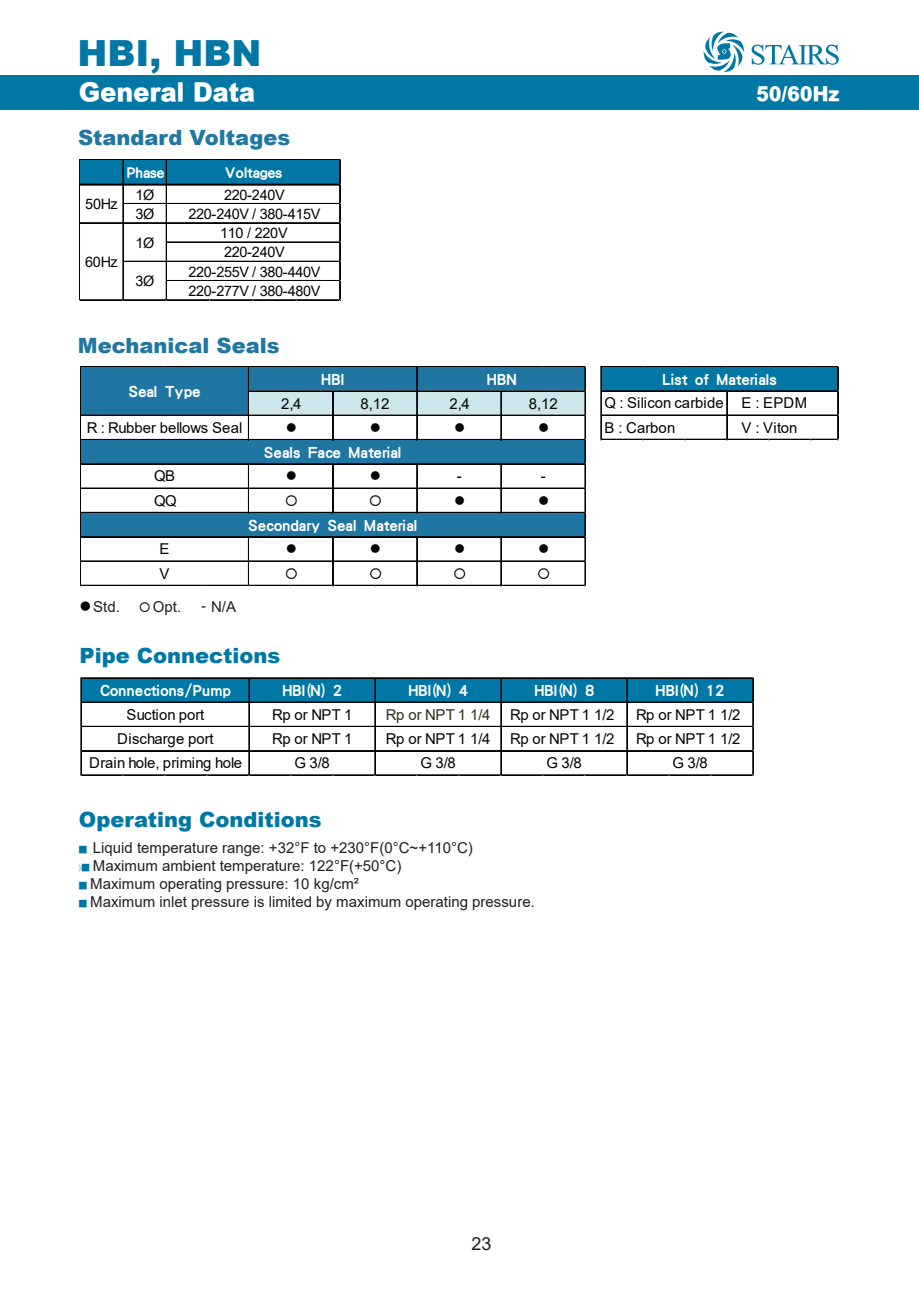
<style>
.page{position:relative;width:919px;height:1289px;background:#fff}
.page>*{position:absolute;margin:0;border:0;box-sizing:border-box;transform-origin:0 0}
.t1{font:900 36px "Arial";color:#0077a5}
.t2{font:27px "DF Hei UB HKP BF";color:#fff}
.t3{font:900 21px "Arial";color:#0077a5}
.t4{font:900 21px "Arial";color:#2276a2}
.t5{font:21px "DF Hei UB HKP BF";color:#fff}
.t6{font:18px "Arial";color:#231f20}
.t7{font:15px/18px "Arial";color:#231f20}
.t8{font:800 15px "Han Wang Hei";letter-spacing:.005em;color:#fff}
.t9{font:15px/24.3px "Arial";letter-spacing:.005em;color:#030303}
.t10{font:15px "Wingdings";color:#030303}
.t11{font:14.85px/24.3px "Arial";letter-spacing:.005em;color:#030303}
.t12{font:14.85px/24.3px "Arial";letter-spacing:-.015em;color:#030303;text-align:center}
.t13{font:800 14.85px "Han Wang Hei";letter-spacing:.015em;color:#fff}
.t14{font:14.85px "Arial";letter-spacing:-.015em;color:#2d2f16}
.t15{font:14.4px/19.2px "Arial";letter-spacing:-.02em;color:#030303}
.t16{font:800 14.4px "Han Wang Hei";letter-spacing:-.015em;color:#fff}
.s1{color:#030303}
.s2{font-family:"P Ming Li U";font-size:16.5px;color:#030303}
.s3{font-family:"Adobe Ming Std";font-weight:300;font-size:9px;color:#0077a5}
</style>
<div class="page">
<div style="left:0;top:75px;width:918px;height:35px;background:#0077a5"></div>
<svg style="left:703px;top:31px;width:41px;height:41px"></svg>
<svg style="left:751px;top:44px;width:87px;height:21px"></svg>
<div style="left:80px;top:160px;width:260px;height:25px;background:#0077a5"></div>
<hr style="left:80px;top:159px;width:260px;height:1px;background:#030303">
<hr style="left:80px;top:184px;width:260px;height:1px;background:#030303">
<hr style="left:124px;top:203px;width:216px;height:1px;background:#030303">
<hr style="left:80px;top:222px;width:260px;height:1px;background:#030303">
<hr style="left:80px;top:223px;width:260px;height:1px;background:#030303">
<hr style="left:167px;top:242px;width:173px;height:1px;background:#030303">
<hr style="left:124px;top:261px;width:216px;height:1px;background:#030303">
<hr style="left:167px;top:280px;width:173px;height:1px;background:#030303">
<hr style="left:79px;top:159px;width:1px;height:142px;background:#030303">
<hr style="left:123px;top:160px;width:1px;height:141px;background:#030303">
<hr style="left:166px;top:160px;width:1px;height:141px;background:#030303">
<hr style="left:80px;top:299px;width:260px;height:1px;background:#030303">
<hr style="left:80px;top:300px;width:260px;height:1px;background:#030303">
<hr style="left:339px;top:160px;width:1px;height:141px;background:#030303">
<div style="left:82px;top:678px;width:671px;height:25px;background:#0077a5"></div>
<hr style="left:82px;top:677px;width:671px;height:1px;background:#030303">
<hr style="left:82px;top:701px;width:671px;height:1px;background:#030303">
<hr style="left:82px;top:702px;width:671px;height:1px;background:#030303">
<hr style="left:82px;top:726px;width:671px;height:1px;background:#030303">
<hr style="left:82px;top:750px;width:671px;height:1px;background:#030303">
<hr style="left:81px;top:677px;width:1px;height:98px;background:#030303">
<hr style="left:248px;top:678px;width:1px;height:97px;background:#030303">
<hr style="left:249px;top:678px;width:1px;height:97px;background:#030303">
<hr style="left:374px;top:678px;width:1px;height:97px;background:#030303">
<hr style="left:375px;top:678px;width:1px;height:97px;background:#030303">
<hr style="left:500px;top:678px;width:1px;height:97px;background:#030303">
<hr style="left:626px;top:678px;width:1px;height:97px;background:#030303">
<hr style="left:82px;top:774px;width:671px;height:1px;background:#030303">
<hr style="left:752px;top:678px;width:1px;height:97px;background:#030303">
<div style="left:601px;top:367px;width:237px;height:24px;background:#0077a5"></div>
<hr style="left:601px;top:366px;width:237px;height:1px;background:#030303">
<hr style="left:601px;top:390px;width:237px;height:1px;background:#030303">
<hr style="left:601px;top:391px;width:237px;height:1px;background:#030303">
<hr style="left:601px;top:415px;width:237px;height:1px;background:#030303">
<hr style="left:600px;top:366px;width:1px;height:74px;background:#030303">
<hr style="left:726px;top:391px;width:1px;height:49px;background:#030303">
<hr style="left:601px;top:439px;width:237px;height:1px;background:#030303">
<hr style="left:837px;top:367px;width:1px;height:73px;background:#030303">
<div style="left:81px;top:367px;width:505px;height:25px;background:#2076a2"></div>
<div style="left:81px;top:391px;width:168px;height:25px;background:#2076a2"></div>
<div style="left:248px;top:391px;width:338px;height:25px;background:#cde6ec"></div>
<div style="left:81px;top:439px;width:505px;height:25px;background:#2076a2"></div>
<div style="left:81px;top:512px;width:505px;height:25px;background:#2076a2"></div>
<hr style="left:81px;top:366px;width:505px;height:1px;background:#030303">
<hr style="left:249px;top:390px;width:337px;height:1px;background:#030303">
<hr style="left:249px;top:391px;width:337px;height:1px;background:#030303">
<hr style="left:81px;top:415px;width:505px;height:1px;background:#030303">
<hr style="left:81px;top:439px;width:505px;height:1px;background:#030303">
<hr style="left:248px;top:367px;width:1px;height:73px;background:#030303">
<hr style="left:332px;top:392px;width:1px;height:48px;background:#030303">
<hr style="left:416px;top:367px;width:1px;height:73px;background:#030303">
<hr style="left:500px;top:392px;width:1px;height:48px;background:#030303">
<hr style="left:81px;top:463px;width:505px;height:1px;background:#030303">
<hr style="left:81px;top:488px;width:505px;height:1px;background:#030303">
<hr style="left:81px;top:512px;width:505px;height:1px;background:#030303">
<hr style="left:248px;top:464px;width:1px;height:49px;background:#030303">
<hr style="left:332px;top:464px;width:1px;height:49px;background:#030303">
<hr style="left:416px;top:464px;width:1px;height:49px;background:#030303">
<hr style="left:500px;top:464px;width:1px;height:49px;background:#030303">
<hr style="left:81px;top:536px;width:505px;height:1px;background:#030303">
<hr style="left:81px;top:560px;width:505px;height:1px;background:#030303">
<hr style="left:81px;top:561px;width:505px;height:1px;background:#030303">
<hr style="left:80px;top:366px;width:1px;height:220px;background:#030303">
<hr style="left:248px;top:537px;width:1px;height:49px;background:#030303">
<hr style="left:332px;top:537px;width:1px;height:49px;background:#030303">
<hr style="left:416px;top:537px;width:1px;height:49px;background:#030303">
<hr style="left:500px;top:537px;width:1px;height:49px;background:#030303">
<hr style="left:81px;top:585px;width:505px;height:1px;background:#030303">
<hr style="left:584px;top:367px;width:1px;height:219px;background:#030303">
<hr style="left:585px;top:367px;width:1px;height:219px;background:#030303">
<h1 class="t1" style="left:77px;top:27px;width:185px">HBI, HBN</h1>
<h2 class="t2" style="left:79px;top:78px;width:178px">General Data</h2>
<h3 class="t5" style="left:756px;top:83px;width:85px">50/60Hz</h3>
<h3 class="t4" style="left:78px;top:123px;width:214px">Standard Voltages</h3>
<p class="t16" style="left:127px;top:165px;width:39px">Phase</p>
<p class="t15" style="left:135px;top:185px;width:20px">1Ø<br>3Ø</p>
<p class="t15" style="left:135px;top:233px;width:20px">1Ø</p>
<p class="t15" style="left:85px;top:252px;width:34px">60Hz</p>
<p class="t15" style="left:135px;top:271px;width:20px">3Ø</p>
<p class="t16" style="left:225px;top:165px;width:59px">Voltages</p>
<p class="t15" style="left:188px;top:204px;width:134px">220-240V / 380-415V</p>
<p class="t15" style="left:224px;top:185px;width:62px">220-240V</p>
<p class="t15" style="left:220px;top:223px;width:69px">110 / 220V<br>220-240V</p>
<p class="t15" style="left:188px;top:281px;width:134px">220-277V / 380-480V</p>
<p class="t15" style="left:85px;top:194px;width:34px">50Hz</p>
<p class="t15" style="left:188px;top:262px;width:134px">220-255V / 380-440V</p>
<h3 class="t4" style="left:78px;top:330px;width:203px">Mechanical Seals</h3>
<p class="t8" style="left:129px;top:384px;width:73px">Seal Type</p>
<p class="t9" style="left:87px;top:415px;width:157px">R : Rubber bellows Seal</p>
<p class="t9" style="left:154px;top:464px;width:24px">QB<br>QQ</p>
<p class="t8" style="left:321px;top:372px;width:25px">HBI</p>
<p class="t8" style="left:487px;top:372px;width:31px">HBN</p>
<p class="t9" style="left:281px;top:391px;width:22px">2,4</p>
<p class="t9" style="left:360px;top:391px;width:30px">8,12</p>
<p class="t9" style="left:449px;top:391px;width:22px">2,4</p>
<p class="t9" style="left:529px;top:391px;width:30px">8,12</p>
<p class="t10" style="left:454px;top:419px;width:13px">●</p>
<p class="t10" style="left:538px;top:419px;width:13px">●</p>
<p class="t10" style="left:286px;top:468px;width:13px">●</p>
<p class="t10" style="left:370px;top:468px;width:13px">●</p>
<p class="t9" style="left:457px;top:464px;width:6px">-</p>
<p class="t9" style="left:541px;top:464px;width:6px">-</p>
<p class="t10" style="left:286px;top:419px;width:13px">●</p>
<p class="t10" style="left:370px;top:419px;width:13px">●</p>
<p class="t8" style="left:264px;top:445px;width:138px">Seals Face Material</p>
<p class="t10" style="left:454px;top:492px;width:13px">●</p>
<p class="t10" style="left:538px;top:492px;width:13px">●</p>
<p class="t8" style="left:248px;top:517px;width:170px">Secondary Seal Material</p>
<p class="t9" style="left:160px;top:537px;width:11px">E</p>
<p class="t10" style="left:286px;top:541px;width:13px">●</p>
<p class="t10" style="left:370px;top:541px;width:13px">●</p>
<p class="t10" style="left:454px;top:541px;width:13px">●</p>
<p class="t10" style="left:538px;top:541px;width:13px">●</p>
<p class="t9" style="left:160px;top:561px;width:11px">V</p>
<p class="t7" style="left:79px;top:597px;width:42px"><span class="s1">●</span>Std.</p>
<p class="t7" style="left:139px;top:597px;width:99px"><span class="s1">○</span> Opt. <span class="s2">-</span> N/A</p>
<h3 class="t3" style="left:80px;top:640px;width:202px">Pipe Connections</h3>
<p class="t13" style="left:662px;top:372px;width:116px">List of Materials</p>
<p class="t11" style="left:741px;top:391px;width:67px">E : EPDM<br>V : Viton</p>
<p class="t11" style="left:604px;top:391px;width:121px">Q : Silicon carbide<br>B : Carbon</p>
<p class="t13" style="left:99px;top:683px;width:133px">Connections/Pump</p>
<p class="t13" style="left:534px;top:683px;width:61px">HBI(N) 8</p>
<p class="t11" style="left:89px;top:702px;width:154px;text-align:center">Suction port<br>Discharge port<br>Drain hole, priming hole</p>
<p class="t13" style="left:408px;top:683px;width:61px">HBI(N) 4</p>
<p class="t14" style="left:386px;top:704px;width:106px">Rp or NPT 1 1/4</p>
<p class="t11" style="left:420px;top:750px;width:37px">G 3/8</p>
<p class="t13" style="left:282px;top:683px;width:61px">HBI(N) 2</p>
<p class="t12" style="left:272px;top:702px;width:82px">Rp or NPT 1<br>Rp or NPT 1<br>G 3/8</p>
<p class="t12" style="left:510px;top:702px;width:106px">Rp or NPT 1 1/2<br>Rp or NPT 1 1/2<br>G 3/8</p>
<p class="t11" style="left:386px;top:726px;width:106px">Rp or NPT 1 1/4</p>
<h3 class="t3" style="left:79px;top:803px;width:244px">Operating Conditions</h3>
<p class="t7" style="left:79px;top:839px;width:457px"><span class="s3">▓</span> Liquid temperature range: +32°F to +230°F(0°C~+110°C)<br><span class="s3">)▓</span> Maximum ambient temperature: 122°F(+50°C)<br><span class="s3">▓</span> Maximum operating pressure: 10 kg/cm²<br><span class="s3">▓</span> Maximum inlet pressure is limited by maximum operating pressure.</p>
<p class="t13" style="left:655px;top:683px;width:71px">HBI(N) 12</p>
<p class="t12" style="left:636px;top:702px;width:106px">Rp or NPT 1 1/2<br>Rp or NPT 1 1/2<br>G 3/8</p>
<p class="t6" style="left:471px;top:1231px;width:22px">23</p>
</div>
